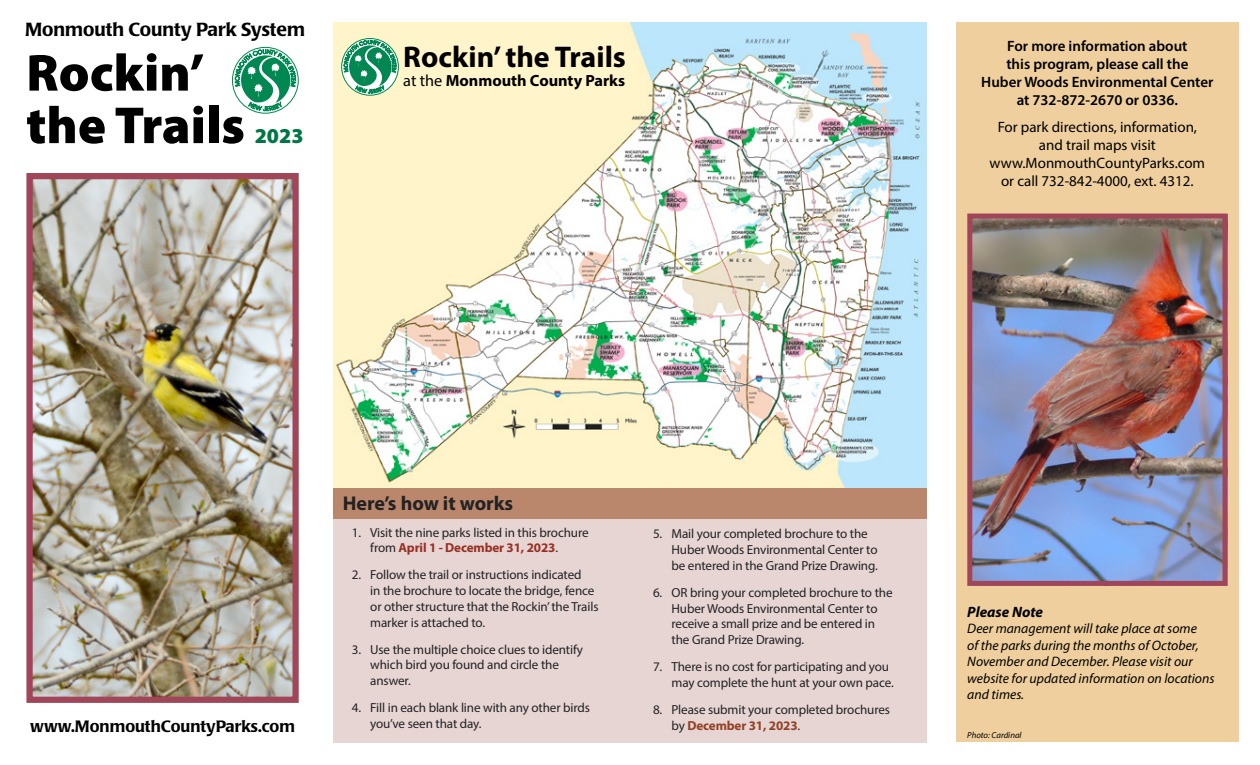
<style>
.page{position:relative;width:1260px;height:765px;background:#fff}
.page>*{position:absolute;margin:0;border:0;box-sizing:border-box;transform-origin:0 0}
.t1{font:900 52.5px/52.5px "Myriad Pro";color:#000}
.t2{font:700 30px "Myriad Pro";color:#000}
.t3{font:900 21.25px "Myriad Pro";color:#007745}
.t4{font:700 20px "Myriad Pro";color:#222223}
.t5{font:500 18.75px "Poppl Laudatio";color:#000}
.t6{font:500 16.25px "Poppl Laudatio";color:#000}
.t7{font:700 16.25px "Myriad Pro";color:#000}
.t8{font:15px/18px "Myriad Pro";color:#000;text-align:center}
.t9{font:600 15px/18px "Myriad Pro";color:#000;text-align:center}
.t10{font:italic 700 15px "Myriad Pro";color:#000}
.t11{font:italic 13.75px/16.5px "Myriad Pro";color:#000}
.t12{font:13.12px/15.8px "Myriad Pro";letter-spacing:-.01em;color:#222223}
.t13{font:italic 8.75px "Myriad Pro";color:#000}
.s1{font-weight:400}
.s2{font-weight:700;color:#973022}
.s3{font-weight:700;color:#914125}
</style>
<div class="page">
<svg style="left:235px;top:46px;width:61px;height:68px"></svg>
<img style="left:33px;top:180px;width:259px;height:516px">
<div style="left:26px;top:173px;width:273px;height:530px;border:6px solid #a14658"></div>
<div style="left:333px;top:513px;width:594px;height:229px;background:#e7d5d4"></div>
<div style="left:333px;top:488px;width:594px;height:30px;background:#ba876d"></div>
<img style="left:333px;top:22px;width:594px;height:466px">
<svg style="left:344px;top:37px;width:52px;height:60px"></svg>
<div style="left:956px;top:22px;width:283px;height:720px;background:#efcf9d"></div>
<img style="left:973px;top:220px;width:249px;height:360px">
<div style="left:967px;top:214px;width:261px;height:372px;border:5px solid #a14658"></div>
<p class="t5" style="left:25px;top:19px;width:282px">Monmouth County Park System</p>
<p class="t1" style="left:26px;top:45px;width:220px">Rockin’ the Trails</p>
<p class="t3" style="left:255px;top:122px;width:50px">2023</p>
<p class="t2" style="left:403px;top:37px;width:224px">Rockin’ the Trails</p>
<p class="t7" style="left:403px;top:70px;width:223px"><span class="s1">at the</span> Monmouth County Parks</p>
<p class="t9" style="left:981px;top:36px;width:234px">For more information about<br>this program, please call the<br>Huber Woods Environmental Center at 732-872-2670 or 0336.</p>
<p class="t8" style="left:990px;top:117px;width:217px">For park directions, information, and trail maps visit www.MonmouthCountyParks.com or call 732-842-4000, ext. 4312.</p>
<p class="t6" style="left:30px;top:717px;width:266px">www.MonmouthCountyParks.com</p>
<p class="t4" style="left:343px;top:490px;width:172px">Here’s how it works</p>
<p class="t12" style="left:370px;top:524px;width:220px;text-indent:-19px">1. Visit the nine parks listed in this brochure from <span class="s2">April 1 - December 31, 2023</span>.</p>
<p class="t12" style="left:370px;top:567px;width:230px;text-indent:-19px">2. Follow the trail or instructions indicated<br>in the brochure to locate the bridge, fence or other structure that the Rockin’ the Trails marker is attached to.</p>
<p class="t12" style="left:370px;top:641px;width:214px;text-indent:-19px">3. Use the multiple choice clues to identify which bird you found and circle the answer.</p>
<p class="t12" style="left:370px;top:700px;width:221px;text-indent:-19px">4. Fill in each blank line with any other birds you’ve seen that day.</p>
<p class="t12" style="left:672px;top:526px;width:208px;text-indent:-19px">5. Mail your completed brochure to the<br>Huber Woods Environmental Center to be entered in the Grand Prize Drawing.</p>
<p class="t12" style="left:672px;top:584px;width:223px;text-indent:-19px">6. OR bring your completed brochure to the Huber Woods Environmental Center to receive a small prize and be entered in the Grand Prize Drawing.</p>
<p class="t12" style="left:672px;top:659px;width:224px;text-indent:-19px">7. There is no cost for participating and you may complete the hunt at your own pace.</p>
<p class="t12" style="left:672px;top:701px;width:220px;text-indent:-19px">8. Please submit your completed brochures by <span class="s3">December 31, 2023</span>.</p>
<p class="t10" style="left:967px;top:602px;width:77px">Please Note</p>
<p class="t11" style="left:967px;top:620px;width:249px">Deer management will take place at some<br>of the parks during the months of October, November and December. Please visit our website for updated information on locations and times.</p>
<p class="t13" style="left:967px;top:729px;width:56px">Photo: Cardinal</p>
</div>
